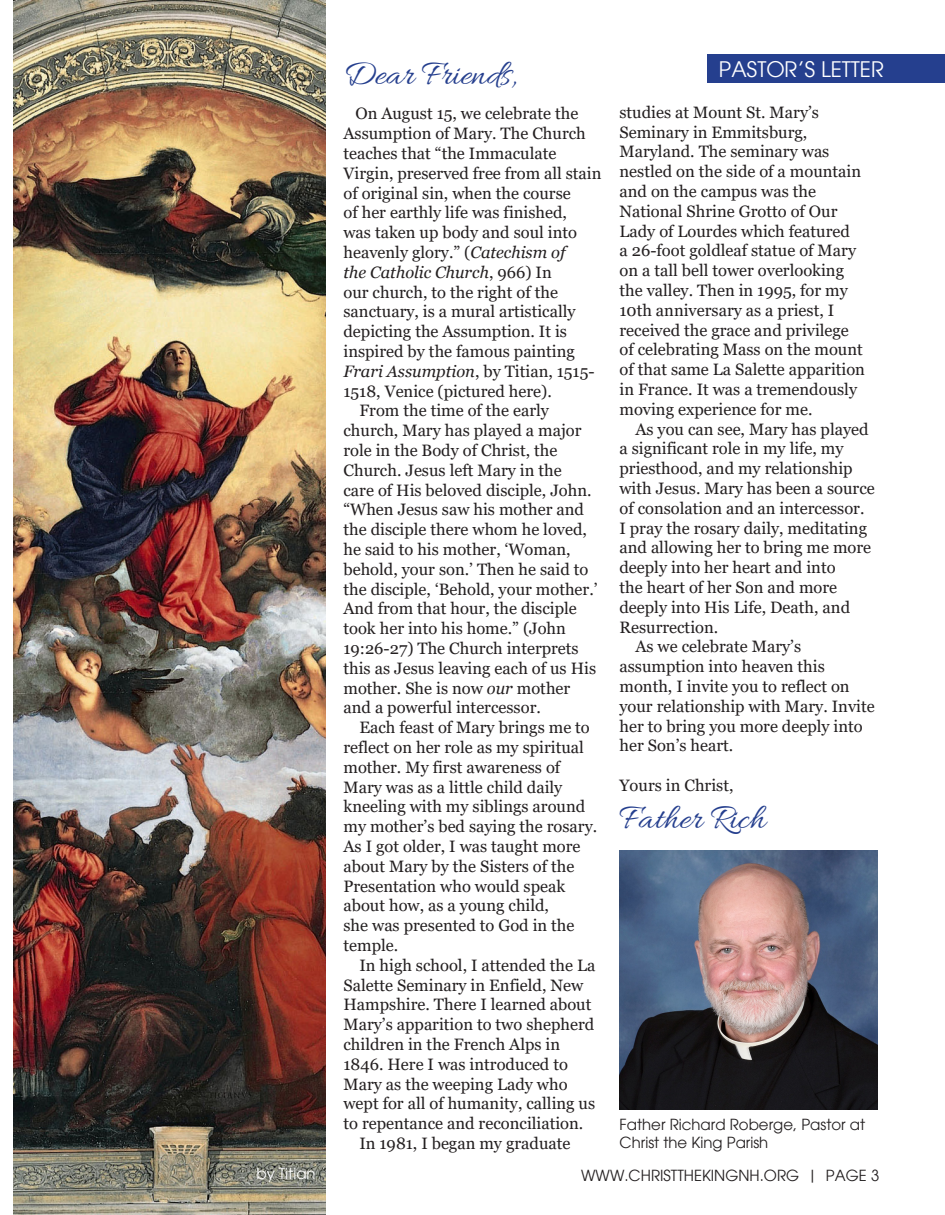
<style>
.page{position:relative;width:945px;height:1215px;background:#fff}
.page>*{position:absolute;margin:0;border:0;box-sizing:border-box;transform-origin:0 0}
.t1{font:36px "Allura";color:#253f8e}
.t2{font:21px "Avant Garde";color:#fff}
.t3{font:16.5px/19.8px "Georgia";color:#231f20}
.t4{font:15px/18px "Avant Garde";color:#231f20}
.t5{font:15px "Avant Garde";color:#fff}
.s1{font-style:italic}
</style>
<div class="page">
<img style="left:620px;top:850px;width:258px;height:260px">
<div style="left:707px;top:55px;width:238px;height:28px;background:#253f8e"></div>
<img style="left:14px;top:0;width:312px;height:1215px">
<p class="t5" style="left:256px;top:1164px;width:61px">by Titian</p>
<p class="t1" style="left:344px;top:55px;width:175px">Dear Friends,</p>
<p class="t2" style="left:719px;top:57px;width:166px">PASTOR’S LETTER</p>
<p class="t3" style="left:344px;top:104px;width:259px;text-indent:12px">On August 15, we celebrate the<br>Assumption of Mary. The Church teaches that “the Immaculate<br>Virgin, preserved free from all stain of original sin, when the course<br>of her earthly life was finished,<br>was taken up body and soul into heavenly glory.” (<span class="s1">Catechism of<br>the Catholic Church</span>, 966) In<br>our church, to the right of the sanctuary, is a mural artistically depicting the Assumption. It is inspired by the famous painting<br><span class="s1">Frari Assumption</span>, by Titian, 1515-<br>1518, Venice (pictured here).</p>
<p class="t3" style="left:344px;top:401px;width:256px;text-indent:16px">From the time of the early church, Mary has played a major role in the Body of Christ, the<br>Church. Jesus left Mary in the<br>care of His beloved disciple, John. “When Jesus saw his mother and the disciple there whom he loved, he said to his mother, ‘Woman, behold, your son.’ Then he said to the disciple, ‘Behold, your mother.’<br>And from that hour, the disciple took her into his home.” (John<br>19:26-27) The Church interprets this as Jesus leaving each of us His mother. She is now <span class="s1">our</span> mother and a powerful intercessor.</p>
<p class="t3" style="left:344px;top:718px;width:255px;text-indent:16px">Each feast of Mary brings me to reflect on her role as my spiritual mother. My first awareness of<br>Mary was as a little child daily kneeling with my siblings around my mother’s bed saying the rosary.<br>As I got older, I was taught more about Mary by the Sisters of the<br>Presentation who would speak about how, as a young child,<br>she was presented to God in the temple.</p>
<p class="t3" style="left:344px;top:956px;width:253px;text-indent:16px">In high school, I attended the La<br>Salette Seminary in Enfield, New<br>Hampshire. There I learned about<br>Mary’s apparition to two shepherd children in the French Alps in<br>1846. Here I was introduced to<br>Mary as the weeping Lady who wept for all of humanity, calling us to repentance and reconciliation.</p>
<p class="t3" style="left:359px;top:1134px;width:213px">In 1981, I began my graduate</p>
<p class="t3" style="left:620px;top:103px;width:247px">studies at Mount St. Mary’s<br>Seminary in Emmitsburg,<br>Maryland. The seminary was nestled on the side of a mountain and on the campus was the<br>National Shrine Grotto of Our<br>Lady of Lourdes which featured<br>a 26-foot goldleaf statue of Mary on a tall bell tower overlooking the valley. Then in 1995, for my<br>10th anniversary as a priest, I received the grace and privilege of celebrating Mass on the mount of that same La Salette apparition in France. It was a tremendously moving experience for me.</p>
<p class="t3" style="left:620px;top:419px;width:257px;text-indent:16px">As you can see, Mary has played a significant role in my life, my priesthood, and my relationship with Jesus. Mary has been a source of consolation and an intercessor.<br>I pray the rosary daily, meditating and allowing her to bring me more deeply into her heart and into<br>the heart of her Son and more deeply into His Life, Death, and<br>Resurrection.</p>
<p class="t3" style="left:620px;top:637px;width:257px;text-indent:16px">As we celebrate Mary’s assumption into heaven this month, I invite you to reflect on your relationship with Mary. Invite her to bring you more deeply into her Son’s heart.</p>
<p class="t3" style="left:620px;top:776px;width:116px">Yours in Christ,</p>
<p class="t1" style="left:620px;top:799px;width:148px">Father Rich</p>
<p class="t4" style="left:620px;top:1115px;width:247px">Father Richard Roberge, Pastor at<br>Christ the King Parish</p>
<p class="t4" style="left:581px;top:1166px;width:300px">WWW.CHRISTTHEKINGNH.ORG | PAGE 3</p>
</div>
